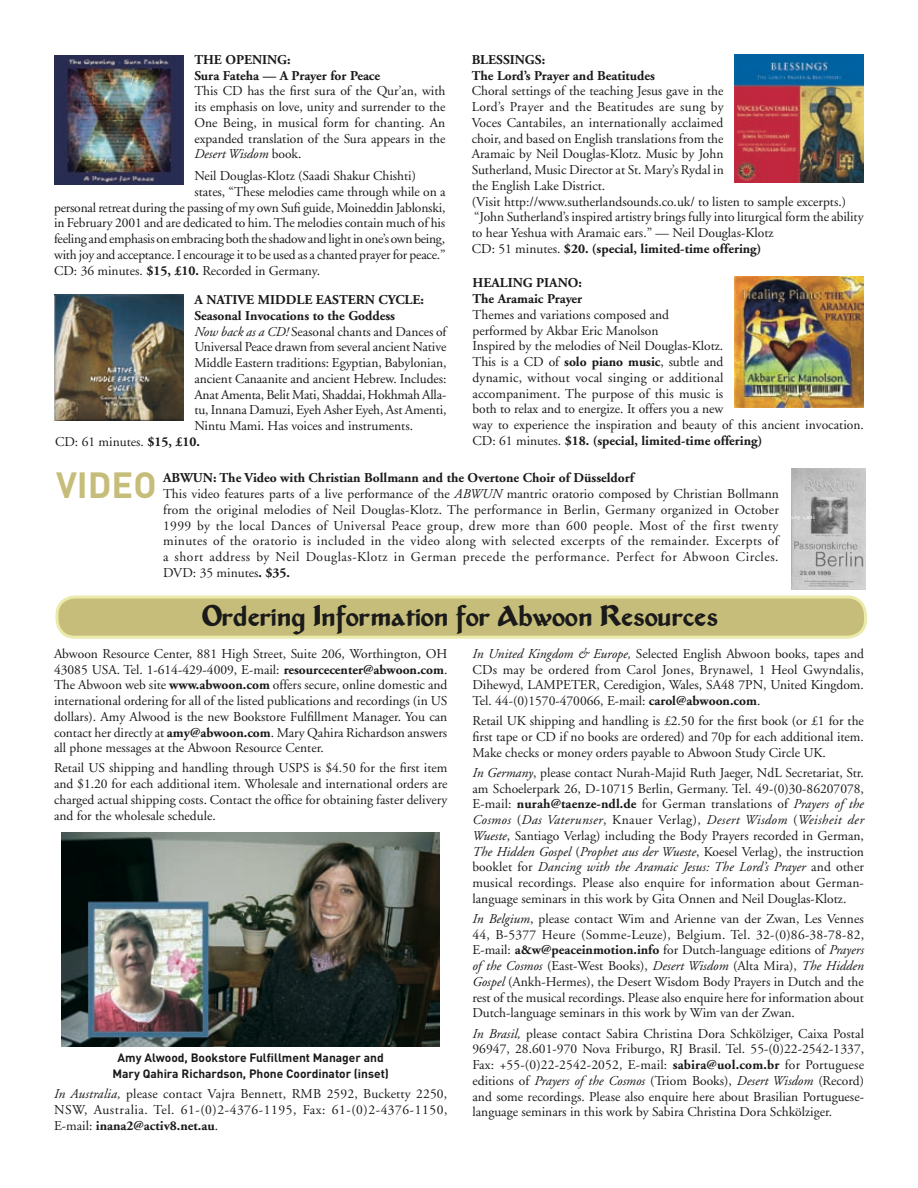
<style>
.page{position:relative;width:918px;height:1188px;background:#fff}
.page>*{position:absolute;margin:0;border:0;box-sizing:border-box;transform-origin:0 0}
.t1{font:700 36px "DIN";color:#c7bd7a}
.t2{font:800 27px "Middle Ages";color:#1a1a1a}
.t3{font:13.5px/15.8px "Adobe Garamond";color:#1a1a1a;text-align:justify}
.t4{font:13.5px/15.8px "Adobe Garamond";letter-spacing:.03em;color:#1a1a1a}
.t5{font:700 13.5px/15.8px "Adobe Garamond";color:#1a1a1a;text-align:center}
.t6{font:13.5px "Adobe Garamond";letter-spacing:-.02em;color:#1a1a1a}
.t7{font:700 12px/15.8px "DIN";color:#1a1a1a;text-align:center}
.s1{font-style:italic}
.s2{font-weight:700}
</style>
<div class="page">
<div style="left:57px;top:597px;width:809px;height:40px;background:#c7bd7a;border-radius:18px"></div>
<div style="left:56px;top:596px;width:811px;height:43px;border:3px solid #eaeaaa;border-radius:18px"></div>
<img style="left:791px;top:468px;width:74px;height:122px">
<img style="left:54px;top:55px;width:130px;height:130px">
<img style="left:734px;top:54px;width:130px;height:129px">
<img style="left:734px;top:277px;width:130px;height:131px">
<img style="left:54px;top:294px;width:130px;height:126px">
<img style="left:62px;top:833px;width:378px;height:214px">
<p class="t5" style="left:194px;top:52px;width:52px">The Opening</p>
<p class="t5" style="left:194px;top:52px;width:187px">:<br>Sura Fateha — A Prayer for Peace</p>
<p class="t3" style="left:194px;top:83px;width:253px">This CD has the first sura of the Qur’an, with its emphasis on love, unity and surrender to the One Being, in musical form for chanting. An expanded translation of the Sura appears in the <span class="s1">Desert Wisdom</span> book.</p>
<p class="t3" style="left:194px;top:168px;width:223px">Neil Douglas-Klotz (Saadi Shakur Chishti)</p>
<p class="t3" style="left:194px;top:184px;width:253px">states, “These melodies came through while on a</p>
<p class="t3" style="left:54px;top:200px;width:393px">personal retreat during the passing of my own Sufi guide, Moineddin Jablonski,</p>
<p class="t3" style="left:54px;top:215px;width:393px">in February 2001 and are dedicated to him. The melodies contain much of his</p>
<p class="t6" style="left:54px;top:232px;width:393px">feeling and emphasis on embracing both the shadow and light in one’s own being,</p>
<p class="t3" style="left:54px;top:247px;width:393px">with joy and acceptance. I encourage it to be used as a chanted prayer for peace.”</p>
<p class="t3" style="left:54px;top:263px;width:268px">CD: 36 minutes. <span class="s2">$15, £10.</span> Recorded in Germany.</p>
<p class="t5" style="left:194px;top:292px;width:231px">A NATIVE MIDDLE EASTERN CYCLE:</p>
<p class="t5" style="left:194px;top:308px;width:202px">Seasonal Invocations to the Goddess</p>
<p class="t3" style="left:194px;top:324px;width:254px"><span class="s1">Now back as a CD!</span> Seasonal chants and Dances of</p>
<p class="t3" style="left:194px;top:340px;width:253px">Universal Peace drawn from several ancient Native</p>
<p class="t3" style="left:194px;top:355px;width:254px">Middle Eastern traditions: Egyptian, Babylonian,</p>
<p class="t3" style="left:194px;top:371px;width:254px">ancient Canaanite and ancient Hebrew. Includes:</p>
<p class="t3" style="left:194px;top:387px;width:254px">Anat Amenta, Belit Mati, Shaddai, Hokhmah Alla-</p>
<p class="t3" style="left:194px;top:403px;width:254px">tu, Innana Damuzi, Eyeh Asher Eyeh, Ast Amenti,</p>
<p class="t3" style="left:194px;top:418px;width:220px">Nintu Mami. Has voices and instruments.</p>
<p class="t3" style="left:55px;top:434px;width:147px">CD: 61 minutes. <span class="s2">$15, £10.</span></p>
<p class="t5" style="left:472px;top:52px;width:185px;text-align:left">BLESSINGS:<br>The Lord’s Prayer and Beatitudes</p>
<p class="t3" style="left:472px;top:83px;width:393px;text-align:left">Choral settings of the teaching Jesus gave in the<br>Lord’s Prayer and the Beatitudes are sung by<br>Voces Cantabiles, an internationally acclaimed<br>choir, and based on English translations from the<br>Aramaic by Neil Douglas-Klotz. Music by John<br>Sutherland, Music Director at St. Mary’s Rydal in<br>the English Lake District.<br>(Visit http://www.sutherlandsounds.co.uk/ to listen to sample excerpts.) “John Sutherland’s inspired artistry brings fully into liturgical form the ability to hear Yeshua with Aramaic ears.” — Neil Douglas-Klotz<br>CD: 51 minutes. <span class="s2">$20. (special, limited-time offering)</span></p>
<p class="t5" style="left:472px;top:275px;width:21px">Healing</p>
<p class="t5" style="left:536px;top:275px;width:18px">Piano</p>
<p class="t5" style="left:472px;top:275px;width:111px;text-align:right">:<br>The Aramaic Prayer</p>
<p class="t3" style="left:472px;top:307px;width:393px;text-align:left">Themes and variations composed and<br>performed by Akbar Eric Manolson<br>Inspired by the melodies of Neil Douglas-Klotz.<br>This is a CD of <span class="s2">solo piano music</span>, subtle and<br>dynamic, without vocal singing or additional<br>accompaniment. The purpose of this music is<br>both to relax and to energize. It offers you a new<br>way to experience the inspiration and beauty of this ancient invocation.<br>CD: 61 minutes. <span class="s2">$18. (special, limited-time offering)</span></p>
<h1 class="t1" style="left:56px;top:462px;width:102px">VIDEO</h1>
<p class="t4" style="left:163px;top:471px;width:617px"><span class="s2">ABWUN: The Video with Christian Bollmann and the Overtone Choir of Düsseldorf<br></span>This video features parts of a live performance of the <span class="s1">ABWUN</span> mantric oratorio composed by Christian Bollmann from the original melodies of Neil Douglas-Klotz. The performance in Berlin, Germany organized in October 1999 by the local Dances of Universal Peace group, drew more than 600 people. Most of the first twenty minutes of the oratorio is included in the video along with selected excerpts of the remainder. Excerpts of a short address by Neil Douglas-Klotz in German precede the performance. Perfect for Abwoon Circles.<br>DVD: 35 minutes<span class="s2">. $35.</span></p>
<h2 class="t2" style="left:202px;top:599px;width:518px">Ordering Information for Abwoon Resources</h2>
<p class="t3" style="left:54px;top:646px;width:395px">Abwoon Resource Center, 881 High Street, Suite 206, Worthington, OH 43085 USA. Tel. 1-614-429-4009, E-mail: <span class="s2">resourcecenter@abwoon.com</span>.<br>The Abwoon web site <span class="s2">www.abwoon.com</span> offers secure, online domestic and international ordering for all of the listed publications and recordings (in US dollars). Amy Alwood is the new Bookstore Fulfillment Manager. You can contact her directly at <span class="s2">amy@abwoon.com</span>. Mary Qahira Richardson answers all phone messages at the Abwoon Resource Center.</p>
<p class="t3" style="left:54px;top:761px;width:395px">Retail US shipping and handling through USPS is $4.50 for the first item and $1.20 for each additional item. Wholesale and international orders are charged actual shipping costs. Contact the office for obtaining faster delivery and for the wholesale schedule.</p>
<p class="t7" style="left:112px;top:1050px;width:278px">Amy Alwood, Bookstore Fulfillment Manager and<br>Mary Qahira Richardson, Phone Coordinator (inset)</p>
<p class="t3" style="left:54px;top:1086px;width:395px"><span class="s1">In Australia,</span> please contact Vajra Bennett, RMB 2592, Bucketty 2250, NSW, Australia. Tel. 61-(0)2-4376-1195, Fax: 61-(0)2-4376-1150, E-mail: <span class="s2">inana2@activ8.net.au</span>.</p>
<p class="t3" style="left:472px;top:646px;width:393px"><span class="s1">In United Kingdom &amp; Europe,</span> Selected English Abwoon books, tapes and CDs may be ordered from Carol Jones, Brynawel, 1 Heol Gwyndalis, Dihewyd, LAMPETER, Ceredigion, Wales, SA48 7PN, United Kingdom.<br>Tel. 44-(0)1570-470066, E-mail: <span class="s2">carol@abwoon.com</span>.</p>
<p class="t3" style="left:472px;top:713px;width:393px">Retail UK shipping and handling is £2.50 for the first book (or £1 for the first tape or CD if no books are ordered) and 70p for each additional item.<br>Make checks or money orders payable to Abwoon Study Circle UK.</p>
<p class="t3" style="left:472px;top:765px;width:393px"><span class="s1">In Germany</span>, please contact Nurah-Majid Ruth Jaeger, NdL Secretariat, Str. am Schoelerpark 26, D-10715 Berlin, Germany. Tel. 49-(0)30-86207078, E-mail: <span class="s2">nurah@taenze-ndl.de</span> for German translations of <span class="s1">Prayers of the Cosmos</span> (<span class="s1">Das Vaterunser</span>, Knauer Verlag), <span class="s1">Desert Wisdom</span> (<span class="s1">Weisheit der Wueste</span>, Santiago Verlag) including the Body Prayers recorded in German, <span class="s1">The Hidden Gospel</span> (<span class="s1">Prophet aus der Wueste</span>, Koesel Verlag), the instruction booklet for <span class="s1">Dancing with the Aramaic Jesus: The Lord’s Prayer</span> and other musical recordings. Please also enquire for information about German&shy;language seminars in this work by Gita Onnen and Neil Douglas-Klotz.</p>
<p class="t3" style="left:473px;top:911px;width:393px"><span class="s1">In Belgium</span>, please contact Wim and Arienne van der Zwan, Les Vennes 44, B-5377 Heure (Somme-Leuze), Belgium. Tel. 32-(0)86-38-78-82, E-mail: <span class="s2">a&amp;w@peaceinmotion.info</span> for Dutch-language editions of <span class="s1">Prayers of the Cosmos</span> (East-West Books), <span class="s1">Desert Wisdom</span> (Alta Mira), <span class="s1">The Hidden Gospel</span> (Ankh-Hermes), the Desert Wisdom Body Prayers in Dutch and the rest of the musical recordings. Please also enquire here for information about Dutch-language seminars in this work by Wim van der Zwan.</p>
<p class="t3" style="left:473px;top:1026px;width:393px"><span class="s1">In Brasil,</span> please contact Sabira Christina Dora Schkölziger, Caixa Postal 96947, 28.601-970 Nova Friburgo, RJ Brasil. Tel. 55-(0)22-2542-1337, Fax: +55-(0)22-2542-2052, E-mail: <span class="s2">sabira@uol.com.br</span> for Portuguese editions of <span class="s1">Prayers of the Cosmos</span> (Triom Books), <span class="s1">Desert Wisdom</span> (Record) and some recordings. Please also enquire here about Brasilian Portuguese&shy;language seminars in this work by Sabira Christina Dora Schkölziger.</p>
</div>
